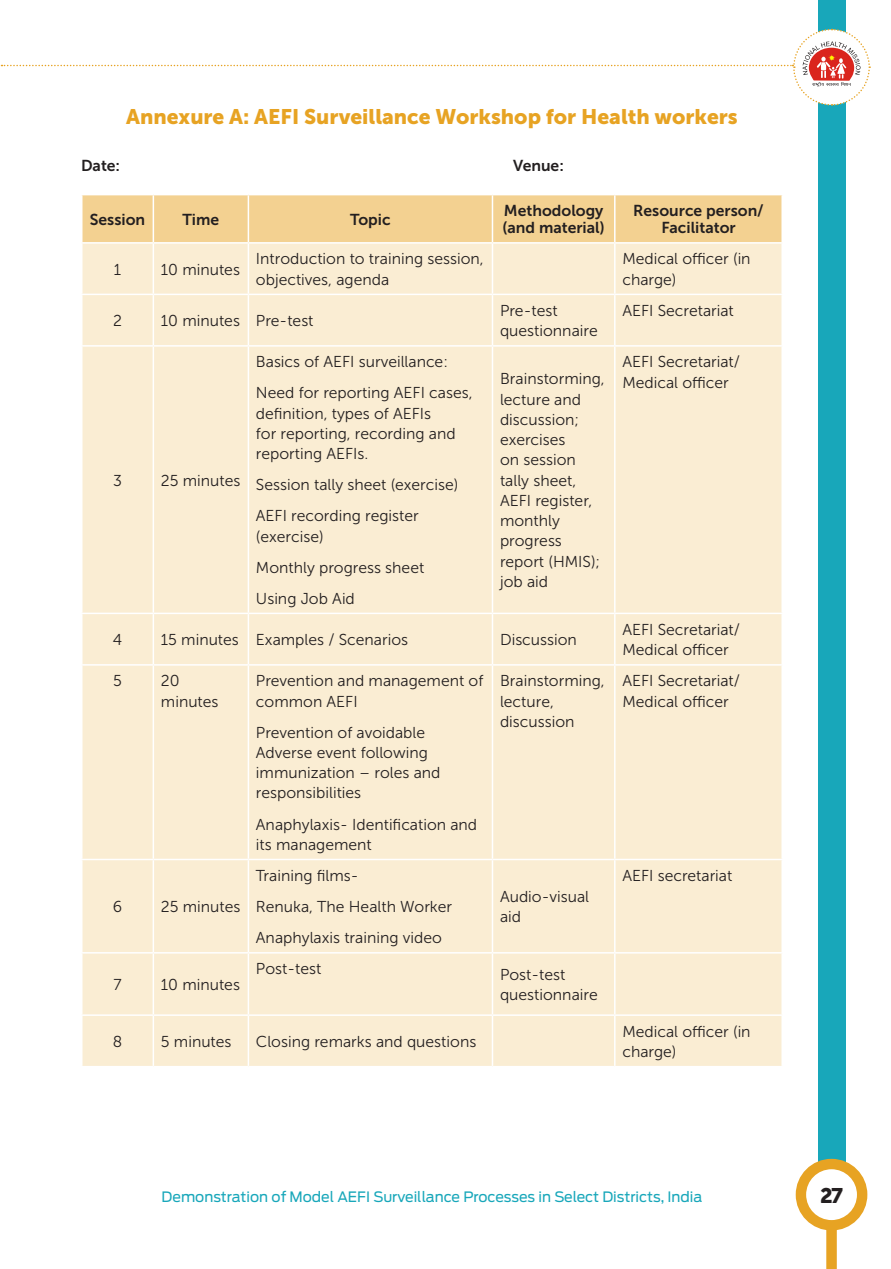
<style>
.page{position:relative;width:891px;height:1269px;background:#fff}
.page>*{position:absolute;margin:0;border:0;box-sizing:border-box;transform-origin:0 0}
.B-level-Head_FINAL{font:21px "Museo Sans 900";color:#e7a323}
.t1{font:21px "Museo Sans 900";color:#231f20}
.Body_text_with_no_in{font:15.75px/20.2px "Museo Sans 300";color:#231f20}
.t2{font:15.75px/17px "Museo Sans 700";color:#231f20}
.t3{font:14.25px "Antenna";color:#18a7ba}
</style>
<div class="page">
<div style="left:818px;top:0;width:27px;height:1198px;background:#18a7ba"></div>
<svg style="left:801px;top:1164px;width:61px;height:61px"></svg>
<div style="left:796px;top:1159px;width:71px;height:71px;border:10px solid #e7a323;border-radius:50%"></div>
<div style="left:826px;top:1223px;width:11px;height:46px;background:#e7a323"></div>
<svg style="left:2px;top:28px;width:869px;height:78px"></svg>
<div style="left:82px;top:195px;width:700px;height:47px;background:#f3d191"></div>
<div style="left:82px;top:244px;width:700px;height:822px;background:#faedd3"></div>
<hr style="left:153px;top:244px;width:1px;height:50px;background:#fff">
<hr style="left:248px;top:244px;width:1px;height:50px;background:#fff">
<hr style="left:492px;top:244px;width:1px;height:50px;background:#fff">
<hr style="left:614px;top:244px;width:2px;height:50px;background:#fff">
<hr style="left:153px;top:295px;width:1px;height:50px;background:#fff">
<hr style="left:248px;top:295px;width:1px;height:50px;background:#fff">
<hr style="left:492px;top:295px;width:1px;height:50px;background:#fff">
<hr style="left:614px;top:295px;width:2px;height:50px;background:#fff">
<hr style="left:153px;top:347px;width:1px;height:266px;background:#fff">
<hr style="left:248px;top:347px;width:1px;height:266px;background:#fff">
<hr style="left:492px;top:347px;width:1px;height:266px;background:#fff">
<hr style="left:614px;top:347px;width:2px;height:266px;background:#fff">
<hr style="left:153px;top:614px;width:1px;height:50px;background:#fff">
<hr style="left:248px;top:614px;width:1px;height:50px;background:#fff">
<hr style="left:492px;top:614px;width:1px;height:50px;background:#fff">
<hr style="left:614px;top:614px;width:2px;height:50px;background:#fff">
<hr style="left:153px;top:666px;width:1px;height:193px;background:#fff">
<hr style="left:248px;top:666px;width:1px;height:193px;background:#fff">
<hr style="left:492px;top:666px;width:1px;height:193px;background:#fff">
<hr style="left:614px;top:666px;width:2px;height:193px;background:#fff">
<hr style="left:153px;top:860px;width:1px;height:92px;background:#fff">
<hr style="left:248px;top:860px;width:1px;height:92px;background:#fff">
<hr style="left:492px;top:860px;width:1px;height:92px;background:#fff">
<hr style="left:614px;top:860px;width:2px;height:92px;background:#fff">
<hr style="left:153px;top:954px;width:1px;height:60px;background:#fff">
<hr style="left:248px;top:954px;width:1px;height:60px;background:#fff">
<hr style="left:492px;top:954px;width:1px;height:60px;background:#fff">
<hr style="left:614px;top:954px;width:2px;height:60px;background:#fff">
<hr style="left:153px;top:1016px;width:1px;height:50px;background:#fff">
<hr style="left:248px;top:1016px;width:1px;height:50px;background:#fff">
<hr style="left:492px;top:1016px;width:1px;height:50px;background:#fff">
<hr style="left:614px;top:1016px;width:2px;height:50px;background:#fff">
<hr style="left:81px;top:294px;width:72px;height:1px;background:#fff">
<hr style="left:153px;top:294px;width:95px;height:1px;background:#fff">
<hr style="left:248px;top:294px;width:244px;height:1px;background:#fff">
<hr style="left:492px;top:294px;width:123px;height:1px;background:#fff">
<hr style="left:615px;top:294px;width:168px;height:1px;background:#fff">
<hr style="left:81px;top:345px;width:72px;height:2px;background:#fff">
<hr style="left:153px;top:345px;width:95px;height:2px;background:#fff">
<hr style="left:248px;top:345px;width:244px;height:2px;background:#fff">
<hr style="left:492px;top:345px;width:123px;height:2px;background:#fff">
<hr style="left:615px;top:345px;width:168px;height:2px;background:#fff">
<hr style="left:81px;top:613px;width:72px;height:1px;background:#fff">
<hr style="left:153px;top:613px;width:95px;height:1px;background:#fff">
<hr style="left:248px;top:613px;width:244px;height:1px;background:#fff">
<hr style="left:492px;top:613px;width:123px;height:1px;background:#fff">
<hr style="left:615px;top:613px;width:168px;height:1px;background:#fff">
<hr style="left:81px;top:664px;width:72px;height:2px;background:#fff">
<hr style="left:153px;top:664px;width:95px;height:2px;background:#fff">
<hr style="left:248px;top:664px;width:244px;height:2px;background:#fff">
<hr style="left:492px;top:664px;width:123px;height:2px;background:#fff">
<hr style="left:615px;top:664px;width:168px;height:2px;background:#fff">
<hr style="left:81px;top:859px;width:72px;height:1px;background:#fff">
<hr style="left:153px;top:859px;width:95px;height:1px;background:#fff">
<hr style="left:248px;top:859px;width:244px;height:1px;background:#fff">
<hr style="left:492px;top:859px;width:123px;height:1px;background:#fff">
<hr style="left:615px;top:859px;width:168px;height:1px;background:#fff">
<hr style="left:81px;top:952px;width:72px;height:2px;background:#fff">
<hr style="left:153px;top:952px;width:95px;height:2px;background:#fff">
<hr style="left:248px;top:952px;width:244px;height:2px;background:#fff">
<hr style="left:492px;top:952px;width:123px;height:2px;background:#fff">
<hr style="left:615px;top:952px;width:168px;height:2px;background:#fff">
<hr style="left:81px;top:1014px;width:72px;height:2px;background:#fff">
<hr style="left:153px;top:1014px;width:95px;height:2px;background:#fff">
<hr style="left:248px;top:1014px;width:244px;height:2px;background:#fff">
<hr style="left:492px;top:1014px;width:123px;height:2px;background:#fff">
<hr style="left:615px;top:1014px;width:168px;height:2px;background:#fff">
<hr style="left:153px;top:195px;width:1px;height:47px;background:#fff">
<hr style="left:248px;top:195px;width:1px;height:47px;background:#fff">
<hr style="left:492px;top:195px;width:1px;height:47px;background:#fff">
<hr style="left:614px;top:195px;width:2px;height:47px;background:#fff">
<p class="B-level-Head_FINAL" style="left:126px;top:104px;width:613px">Annexure A: AEFI Surveillance Workshop for Health workers</p>
<p class="t2" style="left:81px;top:157px;width:41px">Date:</p>
<p class="t2" style="left:513px;top:157px;width:52px">Venue:</p>
<p class="t2" style="left:90px;top:211px;width:57px">Session</p>
<p class="t2" style="left:182px;top:211px;width:38px">Time</p>
<p class="t2" style="left:350px;top:211px;width:42px">Topic</p>
<p class="t2" style="left:503px;top:202px;width:103px">Methodology (and material)</p>
<p class="t2" style="left:633px;top:202px;width:132px;text-align:center">Resource person/<br>Facilitator</p>
<p class="Body_text_with_no_in" style="left:114px;top:259px;width:9px">1</p>
<p class="Body_text_with_no_in" style="left:161px;top:259px;width:81px">10 minutes</p>
<p class="Body_text_with_no_in" style="left:256px;top:249px;width:229px">Introduction to training session, objectives, agenda</p>
<p class="Body_text_with_no_in" style="left:622px;top:249px;width:130px">Medical officer (in charge)</p>
<p class="Body_text_with_no_in" style="left:113px;top:311px;width:10px">2</p>
<p class="Body_text_with_no_in" style="left:161px;top:311px;width:81px">10 minutes</p>
<p class="Body_text_with_no_in" style="left:256px;top:311px;width:59px">Pre-test</p>
<p class="Body_text_with_no_in" style="left:500px;top:300px;width:99px">Pre-test questionnaire</p>
<p class="Body_text_with_no_in" style="left:622px;top:300px;width:113px">AEFI Secretariat</p>
<p class="Body_text_with_no_in" style="left:113px;top:470px;width:10px">3</p>
<p class="Body_text_with_no_in" style="left:161px;top:470px;width:81px">25 minutes</p>
<p class="Body_text_with_no_in" style="left:256px;top:352px;width:194px">Basics of AEFI surveillance:</p>
<p class="Body_text_with_no_in" style="left:256px;top:383px;width:218px">Need for reporting AEFI cases, definition, types of AEFIs<br>for reporting, recording and reporting AEFIs.</p>
<p class="Body_text_with_no_in" style="left:256px;top:475px;width:204px">Session tally sheet (exercise)</p>
<p class="Body_text_with_no_in" style="left:256px;top:506px;width:164px">AEFI recording register (exercise)</p>
<p class="Body_text_with_no_in" style="left:256px;top:557px;width:170px">Monthly progress sheet</p>
<p class="Body_text_with_no_in" style="left:256px;top:588px;width:100px">Using Job Aid</p>
<p class="Body_text_with_no_in" style="left:500px;top:369px;width:106px">Brainstorming, lecture and discussion; exercises<br>on session tally sheet,<br>AEFI register, monthly progress report (HMIS); job aid</p>
<p class="Body_text_with_no_in" style="left:622px;top:352px;width:119px">AEFI Secretariat/<br>Medical officer</p>
<p class="Body_text_with_no_in" style="left:113px;top:630px;width:11px">4</p>
<p class="Body_text_with_no_in" style="left:161px;top:630px;width:80px">15 minutes</p>
<p class="Body_text_with_no_in" style="left:256px;top:630px;width:154px">Examples / Scenarios</p>
<p class="Body_text_with_no_in" style="left:500px;top:630px;width:78px">Discussion</p>
<p class="Body_text_with_no_in" style="left:622px;top:619px;width:119px">AEFI Secretariat/<br>Medical officer</p>
<p class="Body_text_with_no_in" style="left:113px;top:671px;width:10px">5</p>
<p class="Body_text_with_no_in" style="left:161px;top:671px;width:59px">20 minutes</p>
<p class="Body_text_with_no_in" style="left:256px;top:671px;width:229px">Prevention and management of common AEFI</p>
<p class="Body_text_with_no_in" style="left:256px;top:722px;width:186px">Prevention of avoidable<br>Adverse event following immunization – roles and responsibilities</p>
<p class="Body_text_with_no_in" style="left:256px;top:814px;width:223px">Anaphylaxis- Identification and its management</p>
<p class="Body_text_with_no_in" style="left:500px;top:671px;width:106px">Brainstorming, lecture, discussion</p>
<p class="Body_text_with_no_in" style="left:622px;top:671px;width:119px">AEFI Secretariat/<br>Medical officer</p>
<p class="Body_text_with_no_in" style="left:113px;top:897px;width:11px">6</p>
<p class="Body_text_with_no_in" style="left:161px;top:897px;width:81px">25 minutes</p>
<p class="Body_text_with_no_in" style="left:113px;top:974px;width:10px">7</p>
<p class="Body_text_with_no_in" style="left:161px;top:974px;width:81px">10 minutes</p>
<p class="Body_text_with_no_in" style="left:256px;top:866px;width:104px">Training films-</p>
<p class="Body_text_with_no_in" style="left:256px;top:897px;width:198px">Renuka, The Health Worker</p>
<p class="Body_text_with_no_in" style="left:256px;top:928px;width:187px">Anaphylaxis training video</p>
<p class="Body_text_with_no_in" style="left:500px;top:887px;width:91px">Audio-visual aid</p>
<p class="Body_text_with_no_in" style="left:256px;top:959px;width:67px">Post-test</p>
<p class="Body_text_with_no_in" style="left:500px;top:964px;width:99px">Post-test questionnaire</p>
<p class="Body_text_with_no_in" style="left:622px;top:866px;width:112px">AEFI secretariat</p>
<p class="Body_text_with_no_in" style="left:113px;top:1031px;width:11px">8</p>
<p class="Body_text_with_no_in" style="left:161px;top:1031px;width:72px">5 minutes</p>
<p class="Body_text_with_no_in" style="left:256px;top:1031px;width:222px">Closing remarks and questions</p>
<p class="Body_text_with_no_in" style="left:622px;top:1021px;width:130px">Medical officer (in charge)</p>
<p class="t3" style="left:162px;top:1188px;width:542px">Demonstration of Model AEFI Surveillance Processes in Select Districts, India</p>
<h1 class="t1" style="left:820px;top:1184px;width:24px">27</h1>
</div>
